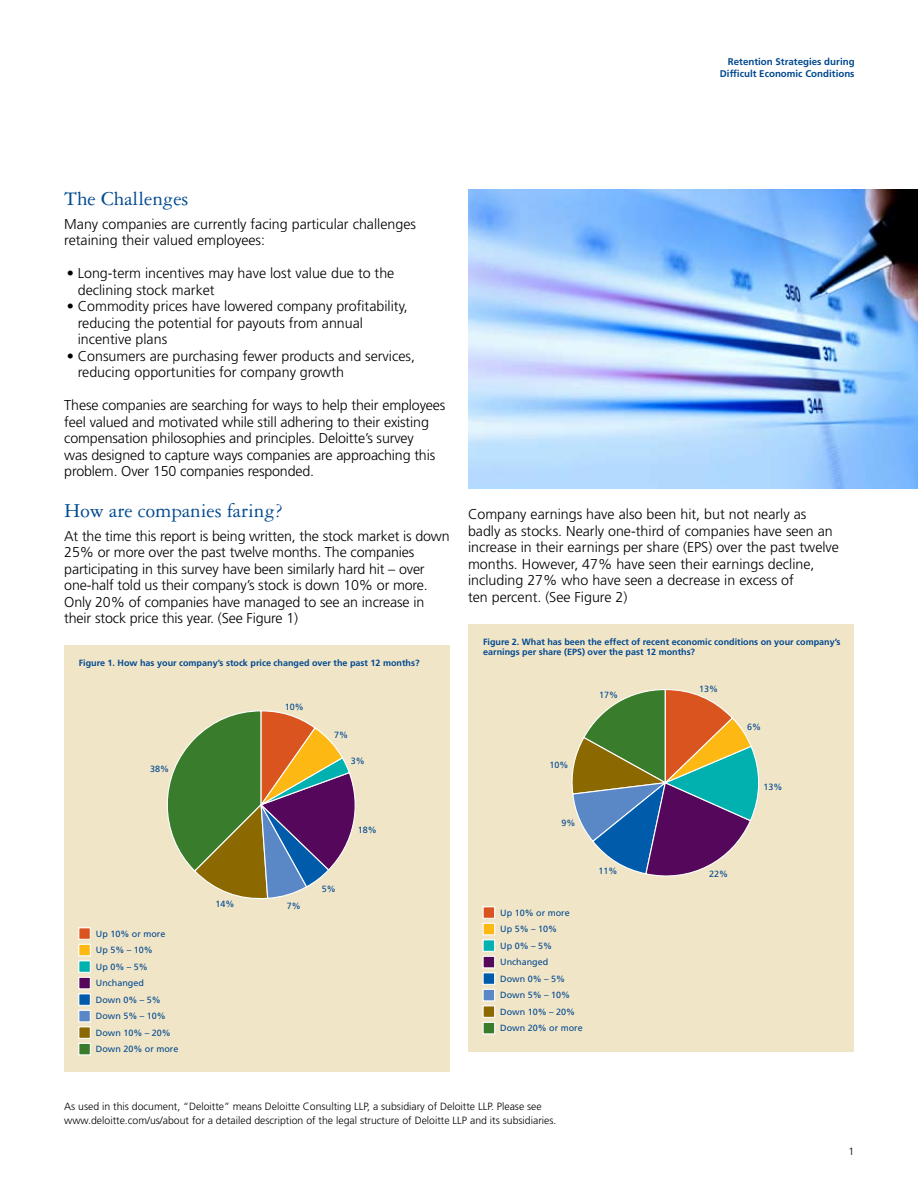
<style>
.page{position:relative;width:918px;height:1188px;background:#fff}
.page>*{position:absolute;margin:0;border:0;box-sizing:border-box;transform-origin:0 0}
.t1{font:21px "Garamond Three";color:#004990}
.t2{font:300 14.25px/16.5px "Frutiger LT Std";color:#000}
.t3{font:300 10.5px/13.5px "Frutiger LT Std";color:#000}
.t4{font:700 9.75px/12.3px "Frutiger LT Std";color:#004990;text-align:right}
.t5{font:9px/16.5px "Frutiger LT Std";color:#004990}
.t6{font:700 9px/10.5px "Frutiger LT Std";color:#004990}
</style>
<div class="page">
<div style="left:64px;top:645px;width:385px;height:426px;background:#f1e5c8"></div>
<svg style="left:166px;top:710px;width:190px;height:189px"></svg>
<div style="left:79px;top:928px;width:11px;height:11px;background:#d9541e"></div>
<div style="left:78px;top:927px;width:13px;height:13px;border:1px solid #fff"></div>
<div style="left:79px;top:944px;width:11px;height:12px;background:#fdb813"></div>
<div style="left:78px;top:944px;width:13px;height:12px;border:1px solid #fff"></div>
<div style="left:79px;top:961px;width:11px;height:11px;background:#00b1b0"></div>
<div style="left:78px;top:960px;width:13px;height:13px;border:1px solid #fff"></div>
<div style="left:79px;top:977px;width:11px;height:12px;background:#54075b"></div>
<div style="left:78px;top:977px;width:13px;height:12px;border:1px solid #fff"></div>
<div style="left:79px;top:994px;width:11px;height:11px;background:#005cab"></div>
<div style="left:78px;top:993px;width:13px;height:13px;border:1px solid #fff"></div>
<div style="left:79px;top:1010px;width:11px;height:12px;background:#5a87c5"></div>
<div style="left:78px;top:1010px;width:13px;height:12px;border:1px solid #fff"></div>
<div style="left:79px;top:1027px;width:11px;height:11px;background:#8b6900"></div>
<div style="left:78px;top:1026px;width:13px;height:13px;border:1px solid #fff"></div>
<div style="left:79px;top:1043px;width:11px;height:12px;background:#387c2c"></div>
<div style="left:78px;top:1043px;width:13px;height:12px;border:1px solid #fff"></div>
<img style="left:469px;top:189px;width:449px;height:299px">
<div style="left:469px;top:624px;width:385px;height:427px;background:#f1e5c8"></div>
<div style="left:483px;top:907px;width:12px;height:11px;background:#d9541e"></div>
<div style="left:483px;top:906px;width:12px;height:13px;border:1px solid #fff"></div>
<div style="left:483px;top:923px;width:12px;height:12px;background:#fdb813"></div>
<div style="left:483px;top:923px;width:12px;height:12px;border:1px solid #fff"></div>
<div style="left:483px;top:940px;width:12px;height:11px;background:#00b1b0"></div>
<div style="left:483px;top:939px;width:12px;height:13px;border:1px solid #fff"></div>
<div style="left:483px;top:956px;width:12px;height:12px;background:#54075b"></div>
<div style="left:483px;top:956px;width:12px;height:12px;border:1px solid #fff"></div>
<div style="left:483px;top:973px;width:12px;height:11px;background:#005cab"></div>
<div style="left:483px;top:972px;width:12px;height:13px;border:1px solid #fff"></div>
<div style="left:483px;top:989px;width:12px;height:12px;background:#5a87c5"></div>
<div style="left:483px;top:989px;width:12px;height:12px;border:1px solid #fff"></div>
<div style="left:483px;top:1006px;width:12px;height:11px;background:#8b6900"></div>
<div style="left:483px;top:1005px;width:12px;height:13px;border:1px solid #fff"></div>
<div style="left:483px;top:1022px;width:12px;height:12px;background:#387c2c"></div>
<div style="left:483px;top:1022px;width:12px;height:12px;border:1px solid #fff"></div>
<svg style="left:571px;top:689px;width:188px;height:188px"></svg>
<p class="t4" style="left:720px;top:55px;width:136px">Retention Strategies during<br>Difficult Economic Conditions</p>
<h1 class="t1" style="left:64px;top:188px;width:126px">The Challenges</h1>
<p class="t2" style="left:64px;top:216px;width:353px">Many companies are currently facing particular challenges retaining their valued employees:</p>
<p class="t2" style="left:78px;top:265px;width:318px;text-indent:-11px">• Long-term incentives may have lost value due to the declining stock market</p>
<p class="t2" style="left:78px;top:298px;width:331px;text-indent:-11px">• Commodity prices have lowered company profitability, reducing the potential for payouts from annual incentive plans</p>
<p class="t2" style="left:78px;top:348px;width:339px;text-indent:-11px">• Consumers are purchasing fewer products and services, reducing opportunities for company growth</p>
<p class="t2" style="left:64px;top:397px;width:383px">These companies are searching for ways to help their employees feel valued and motivated while still adhering to their existing compensation philosophies and principles. Deloitte’s survey<br>was designed to capture ways companies are approaching this problem. Over 150 companies responded.</p>
<h1 class="t1" style="left:64px;top:500px;width:220px">How are companies faring?</h1>
<p class="t2" style="left:64px;top:528px;width:387px">At the time this report is being written, the stock market is down 25% or more over the past twelve months. The companies participating in this survey have been similarly hard hit – over one-half told us their company’s stock is down 10% or more.<br>Only 20% of companies have managed to see an increase in their stock price this year. (See Figure 1)</p>
<p class="t6" style="left:79px;top:657px;width:342px">Figure 1. How has your company’s stock price changed over the past 12 months?</p>
<p class="t5" style="left:150px;top:760px;width:21px">38%</p>
<p class="t5" style="left:96px;top:926px;width:84px">Up 10% or more<br>Up 5% – 10%<br>Up 0% – 5%<br>Unchanged<br>Down 0% – 5%<br>Down 5% – 10%<br>Down 10% – 20%<br>Down 20% or more</p>
<p class="t5" style="left:215px;top:895px;width:21px">14%</p>
<p class="t5" style="left:285px;top:699px;width:21px">10%</p>
<p class="t5" style="left:334px;top:727px;width:16px">7%</p>
<p class="t5" style="left:351px;top:753px;width:16px">3%</p>
<p class="t5" style="left:287px;top:897px;width:16px">7%</p>
<p class="t5" style="left:322px;top:880px;width:16px">5%</p>
<p class="t5" style="left:358px;top:822px;width:21px">18%</p>
<p class="t2" style="left:468px;top:506px;width:373px">Company earnings have also been hit, but not nearly as badly as stocks. Nearly one-third of companies have seen an increase in their earnings per share (EPS) over the past twelve months. However, 47% have seen their earnings decline, including 27% who have seen a decrease in excess of<br>ten percent. (See Figure 2)</p>
<p class="t6" style="left:483px;top:636px;width:359px">Figure 2. What has been the effect of recent economic conditions on your company’s earnings per share (EPS) over the past 12 months?</p>
<p class="t5" style="left:599px;top:687px;width:21px">17%</p>
<p class="t5" style="left:550px;top:757px;width:21px">10%</p>
<p class="t5" style="left:562px;top:815px;width:16px">9%</p>
<p class="t5" style="left:500px;top:905px;width:84px">Up 10% or more<br>Up 5% – 10%<br>Up 0% – 5%<br>Unchanged<br>Down 0% – 5%<br>Down 5% – 10%<br>Down 10% – 20%<br>Down 20% or more</p>
<p class="t5" style="left:599px;top:863px;width:21px">11%</p>
<p class="t5" style="left:699px;top:681px;width:21px">13%</p>
<p class="t5" style="left:747px;top:718px;width:16px">6%</p>
<p class="t5" style="left:764px;top:779px;width:21px">13%</p>
<p class="t5" style="left:709px;top:866px;width:21px">22%</p>
<p class="t3" style="left:64px;top:1100px;width:494px">As used in this document, “Deloitte” means Deloitte Consulting LLP, a subsidiary of Deloitte LLP. Please see www.deloitte.com/us/about for a detailed description of the legal structure of Deloitte LLP and its subsidiaries.</p>
<p class="t3" style="left:848px;top:1145px;width:7px">1</p>
</div>
